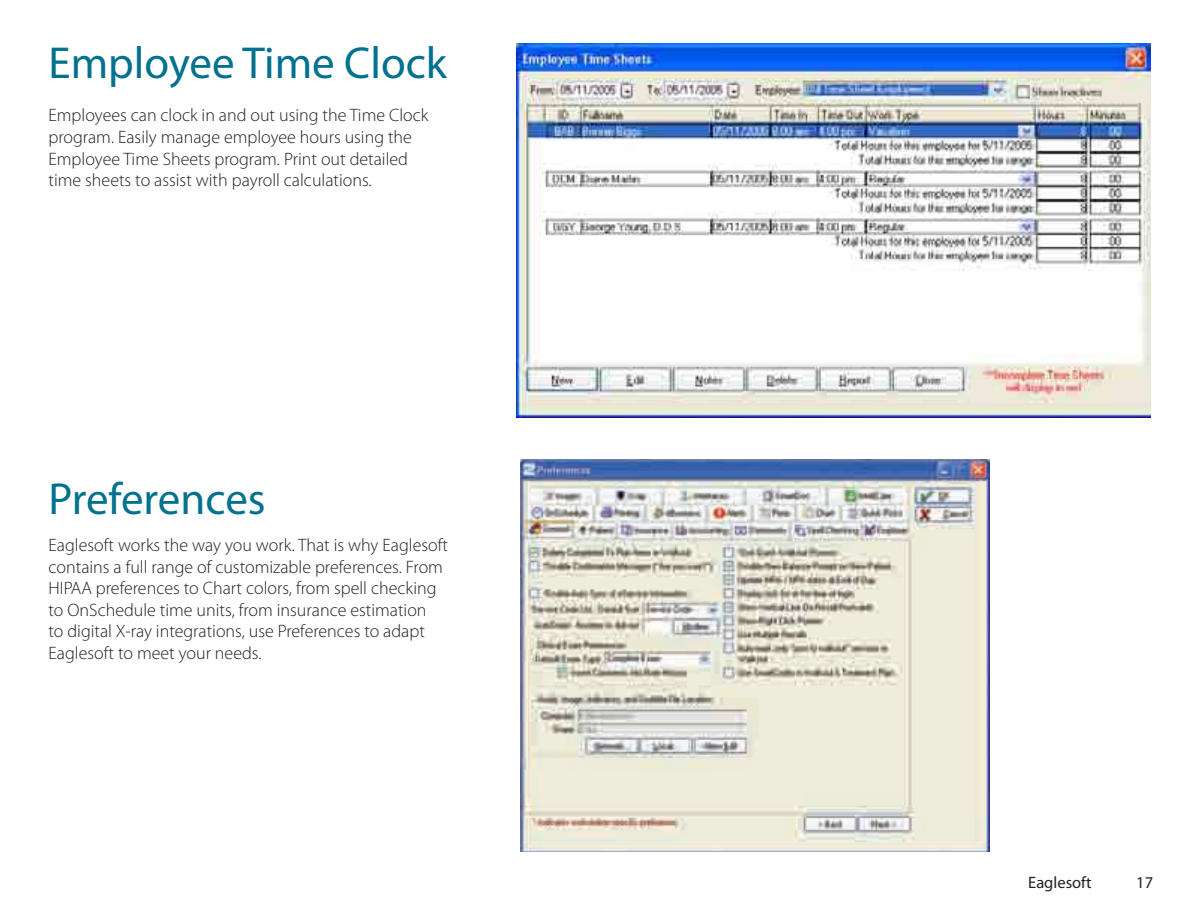
<style>
.page{position:relative;width:1188px;height:918px;background:#fff}
.page>*{position:absolute;margin:0;border:0;box-sizing:border-box;transform-origin:0 0}
.t1{font:45px "Myriad Pro";color:#00718e}
.t2{font:300 18px/21.6px "Myriad Pro";color:#231f20}
.t3{font:16.5px "Myriad Pro";color:#231f20}
</style>
<div class="page">
<img style="left:516px;top:44px;width:635px;height:373px">
<img style="left:521px;top:459px;width:468px;height:393px">
<h1 class="t1" style="left:49px;top:38px;width:400px">Employee Time Clock</h1>
<p class="t2" style="left:49px;top:105px;width:381px">Employees can clock in and out using the Time Clock program. Easily manage employee hours using the Employee Time Sheets program. Print out detailed time sheets to assist with payroll calculations.</p>
<h1 class="t1" style="left:49px;top:475px;width:219px">Preferences</h1>
<p class="t2" style="left:49px;top:535px;width:401px">Eaglesoft works the way you work. That is why Eaglesoft contains a full range of customizable preferences. From HIPAA preferences to Chart colors, from spell checking to OnSchedule time units, from insurance estimation<br>to digital X-ray integrations, use Preferences to adapt Eaglesoft to meet your needs.</p>
<p class="t3" style="left:1028px;top:874px;width:65px">Eaglesoft</p>
<p class="t3" style="left:1136px;top:874px;width:18px">17</p>
</div>
